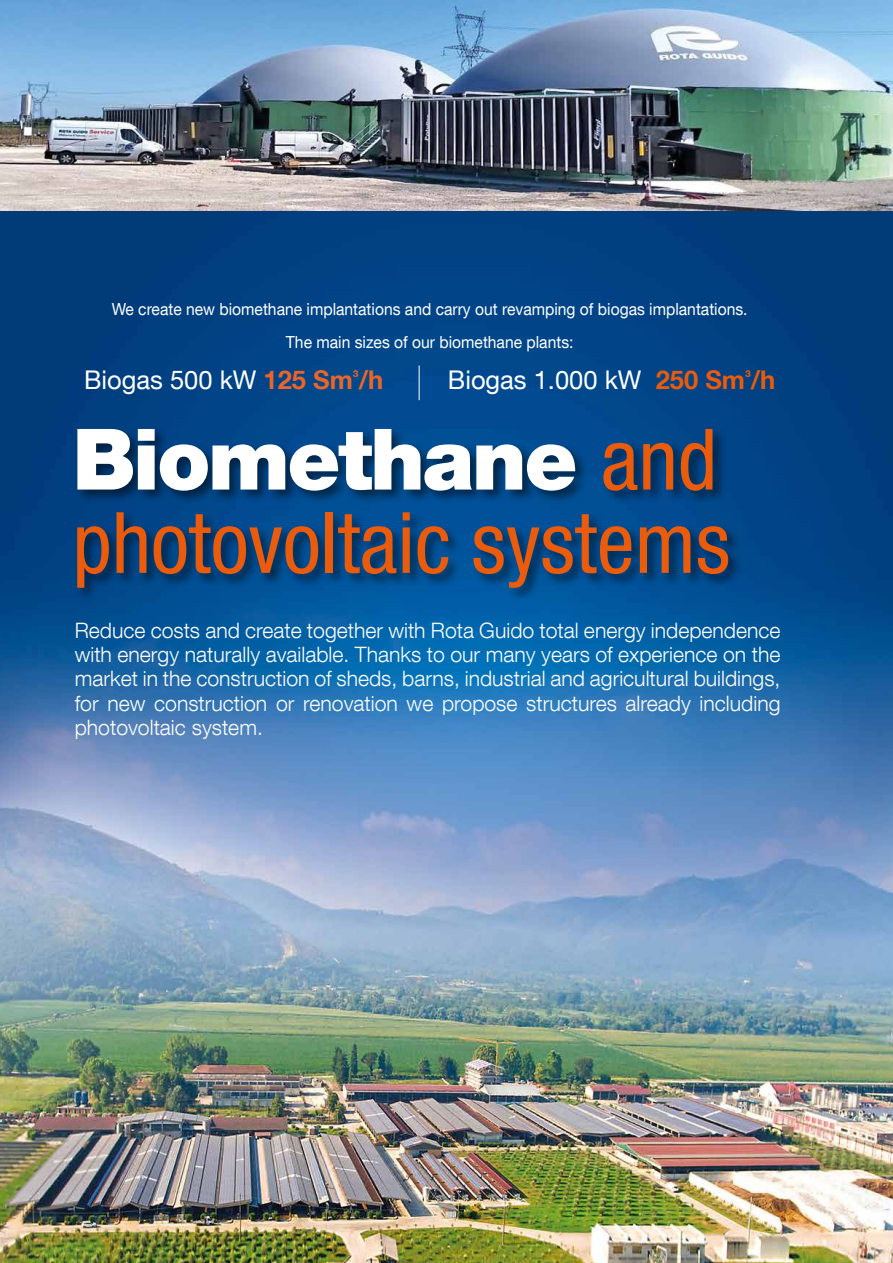
<style>
.page{position:relative;width:893px;height:1263px;background:#fff}
.page>*{position:absolute;margin:0;border:0;box-sizing:border-box;transform-origin:0 0}
.t1{font:condensed 84.9px/83.2px "Helvetica Neue LT Com";color:#ea5b0b}
.t2{font:25.8px "Helvetica Neue LT Com";color:#fff}
.t3{font:300 21.15px/24.3px "Helvetica Neue LT Com";color:#fff;text-align:justify}
.t4{font:16.65px/32.7px "Helvetica Neue LT Com";color:#fff;text-align:center;scale:.94 1}
.s1{font-weight:700;color:#ec6528}
.s2{font-weight:700;color:#ea5b0b}
.s3{font-weight:900;font-stretch:normal;color:#fff}
</style>
<div class="page">
<img style="left:0;top:0;width:893px;height:1263px">
<div style="left:75px;top:426px;width:667px;height:176px;background:#000;opacity:.5"></div>
<hr style="left:419px;top:366px;width:1px;height:34px;background:#fff">
<p class="t4" style="left:112px;top:293px;width:678px">We create new biomethane implantations and carry out revamping of biogas implantations.<br>The main sizes of our biomethane plants:</p>
<p class="t2" style="left:84px;top:364px;width:301px">Biogas 500 kW <span class="s1">125 Sm</span><sup>³</sup><span class="s1">/h</span></p>
<p class="t2" style="left:448px;top:364px;width:329px">Biogas 1.000 kW <span class="s2">250 Sm</span><sup>³</sup><span class="s2">/h</span></p>
<h1 class="t1" style="left:73px;top:417px;width:659px"><span class="s3">Biomethane</span> and photovoltaic systems</h1>
<p class="t3" style="left:75px;top:618px;width:707px">Reduce costs and create together with Rota Guido total energy independence with energy naturally available. Thanks to our many years of experience on the market in the construction of sheds, barns, industrial and agricultural buildings, for new construction or renovation we propose structures already including photovoltaic system.</p>
</div>
